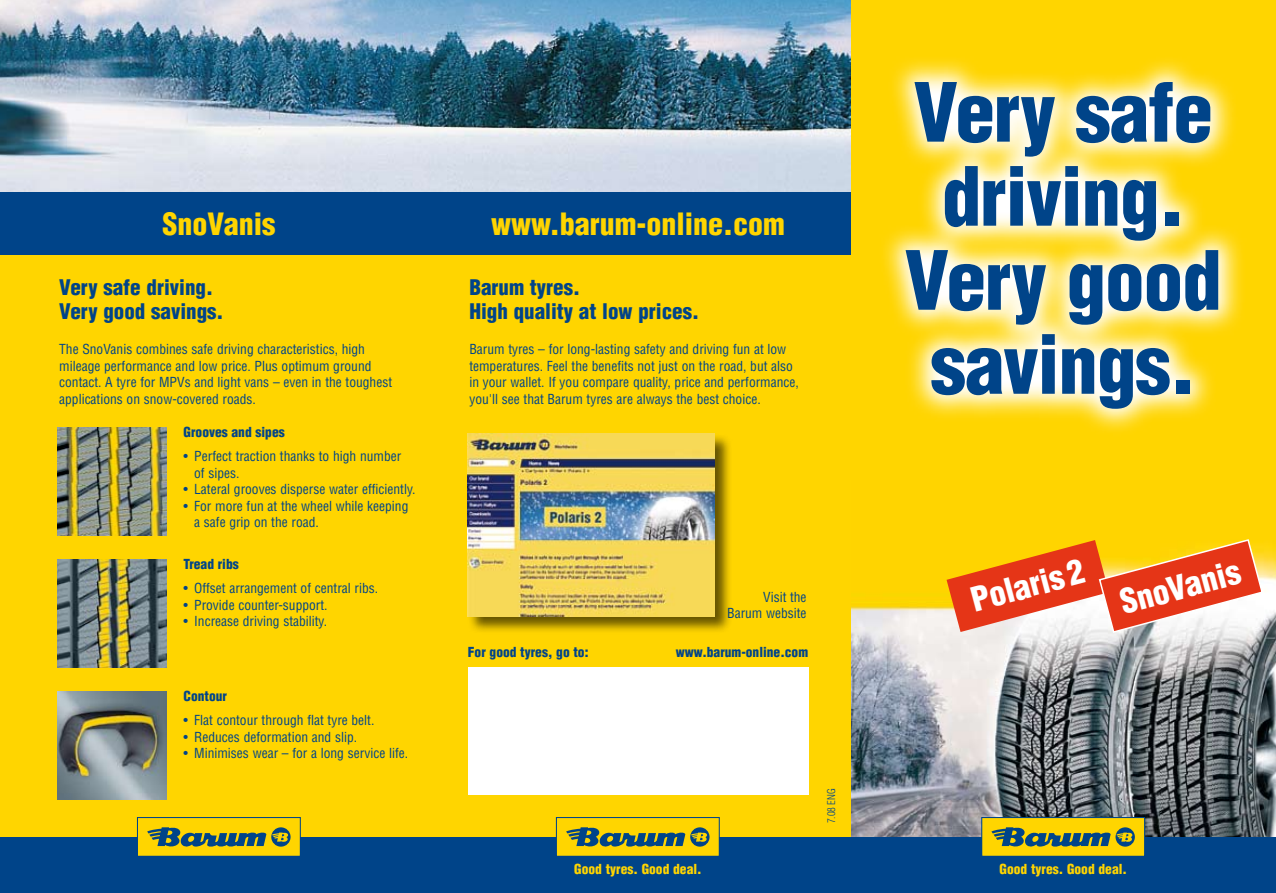
<style>
.page{position:relative;width:1276px;height:893px;background:#fff}
.page>*{position:absolute;margin:0;border:0;box-sizing:border-box;transform-origin:0 0}
.t1{font:900 condensed 79.5px/84px "Helvetica";letter-spacing:-.015em;color:#004489;text-align:center}
.t2{font:900 condensed 33px "Helvetica";color:#fff}
.t3{font:900 condensed 30px "Helvetica";color:#ffd500}
.t4{font:900 condensed 21px/24px "Helvetica";color:#004489}
.t5{font:condensed 13.5px/16.5px "Helvetica";color:#004489}
.t6{font:900 condensed 13.5px "Helvetica";color:#004489}
.t7{font:900 condensed 13.5px "Helvetica";color:#ffd500}
.t8{font:300 condensed 10.5px "Helvetica";color:#004489}
</style>
<div class="page">
<img style="left:850px;top:479px;width:426px;height:359px">
<div style="left:850px;top:0;width:426px;height:479px;background:#ffd500"></div>
<svg style="left:876px;top:61px;width:400px;height:424px"></svg>
<svg style="left:946px;top:538px;width:318px;height:96px"></svg>
<div style="left:0;top:255px;width:850px;height:583px;background:#ffd500"></div>
<div style="left:0;top:191px;width:850px;height:64px;background:#004489"></div>
<div style="left:0;top:838px;width:1276px;height:55px;background:#004489"></div>
<img style="left:0;top:0;width:850px;height:191px">
<div style="left:468px;top:668px;width:340px;height:127px;background:#fff"></div>
<div style="left:137px;top:817px;width:163px;height:39px;background:#ffd500"></div>
<div style="left:137px;top:817px;width:164px;height:40px;border:1px solid #004489"></div>
<svg style="left:271px;top:827px;width:19px;height:20px"></svg>
<svg style="left:272px;top:832px;width:18px;height:11px"></svg>
<svg style="left:147px;top:827px;width:119px;height:20px"></svg>
<div style="left:556px;top:817px;width:163px;height:39px;background:#ffd500"></div>
<div style="left:556px;top:817px;width:164px;height:40px;border:1px solid #004489"></div>
<svg style="left:690px;top:827px;width:19px;height:20px"></svg>
<svg style="left:691px;top:832px;width:18px;height:11px"></svg>
<svg style="left:566px;top:827px;width:119px;height:20px"></svg>
<div style="left:981px;top:817px;width:163px;height:39px;background:#ffd500"></div>
<div style="left:981px;top:817px;width:164px;height:40px;border:1px solid #004489"></div>
<svg style="left:1115px;top:827px;width:20px;height:20px"></svg>
<svg style="left:1116px;top:832px;width:18px;height:11px"></svg>
<svg style="left:991px;top:827px;width:119px;height:20px"></svg>
<img style="left:58px;top:691px;width:108px;height:109px">
<img style="left:58px;top:559px;width:108px;height:109px">
<img style="left:58px;top:427px;width:108px;height:109px">
<div style="left:467px;top:433px;width:272px;height:208px;background:#000;opacity:.6"></div>
<img style="left:468px;top:434px;width:246px;height:183px">
<h3 class="t3" style="left:163px;top:205px;width:114px">SnoVanis</h3>
<h3 class="t4" style="left:59px;top:275px;width:166px">Very safe driving.<br>Very good savings.</h3>
<p class="t5" style="left:59px;top:341px;width:334px">The SnoVanis combines safe driving characteristics, high mileage performance and low price. Plus optimum ground contact. A tyre for MPVs and light vans – even in the toughest applications on snow-covered roads.</p>
<p class="t6" style="left:184px;top:423px;width:103px">Grooves and sipes</p>
<p class="t5" style="left:194px;top:448px;width:209px;text-indent:-11px">• Perfect traction thanks to high number of sipes.</p>
<p class="t5" style="left:184px;top:481px;width:233px">• Lateral grooves disperse water efficiently.</p>
<p class="t5" style="left:194px;top:497px;width:216px;text-indent:-11px">• For more fun at the wheel while keeping a safe grip on the road.</p>
<p class="t6" style="left:184px;top:555px;width:57px">Tread ribs</p>
<p class="t5" style="left:184px;top:580px;width:196px">• Offset arrangement of central ribs.</p>
<p class="t5" style="left:184px;top:596px;width:145px">• Provide counter-support.</p>
<p class="t5" style="left:184px;top:613px;width:145px">• Increase driving stability.</p>
<p class="t6" style="left:184px;top:687px;width:45px">Contour</p>
<p class="t5" style="left:184px;top:712px;width:192px">• Flat contour through flat tyre belt.</p>
<p class="t5" style="left:184px;top:728px;width:175px">• Reduces deformation and slip.</p>
<p class="t5" style="left:184px;top:745px;width:226px">• Minimises wear – for a long service life.</p>
<h3 class="t3" style="left:491px;top:205px;width:295px">www.barum-online.com</h3>
<h3 class="t4" style="left:469px;top:275px;width:231px">Barum tyres.<br>High quality at low prices.</h3>
<p class="t5" style="left:469px;top:341px;width:331px">Barum tyres – for long-lasting safety and driving fun at low temperatures. Feel the benefits not just on the road, but also in your wallet. If you compare quality, price and performance, you'll see that Barum tyres are always the best choice.</p>
<p class="t6" style="left:468px;top:644px;width:122px">For good tyres, go to:</p>
<p class="t5" style="left:727px;top:588px;width:81px;text-align:right">Visit the<br>Barum website</p>
<p class="t6" style="left:676px;top:644px;width:134px">www.barum-online.com</p>
<p class="t8" style="left:824px;top:823px;width:37px;rotate:-90deg">7.08 ENG</p>
<h1 class="t1" style="left:904px;top:70px;width:319px">Very safe driving.<br>Very good savings.</h1>
<h2 class="t2" style="left:966px;top:580px;width:117px;rotate:-15deg">Polaris 2</h2>
<h2 class="t2" style="left:1115px;top:583px;width:124px;rotate:-15deg">SnoVanis</h2>
<p class="t7" style="left:574px;top:861px;width:129px">Good tyres. Good deal.</p>
<p class="t7" style="left:999px;top:861px;width:129px">Good tyres. Good deal.</p>
</div>
